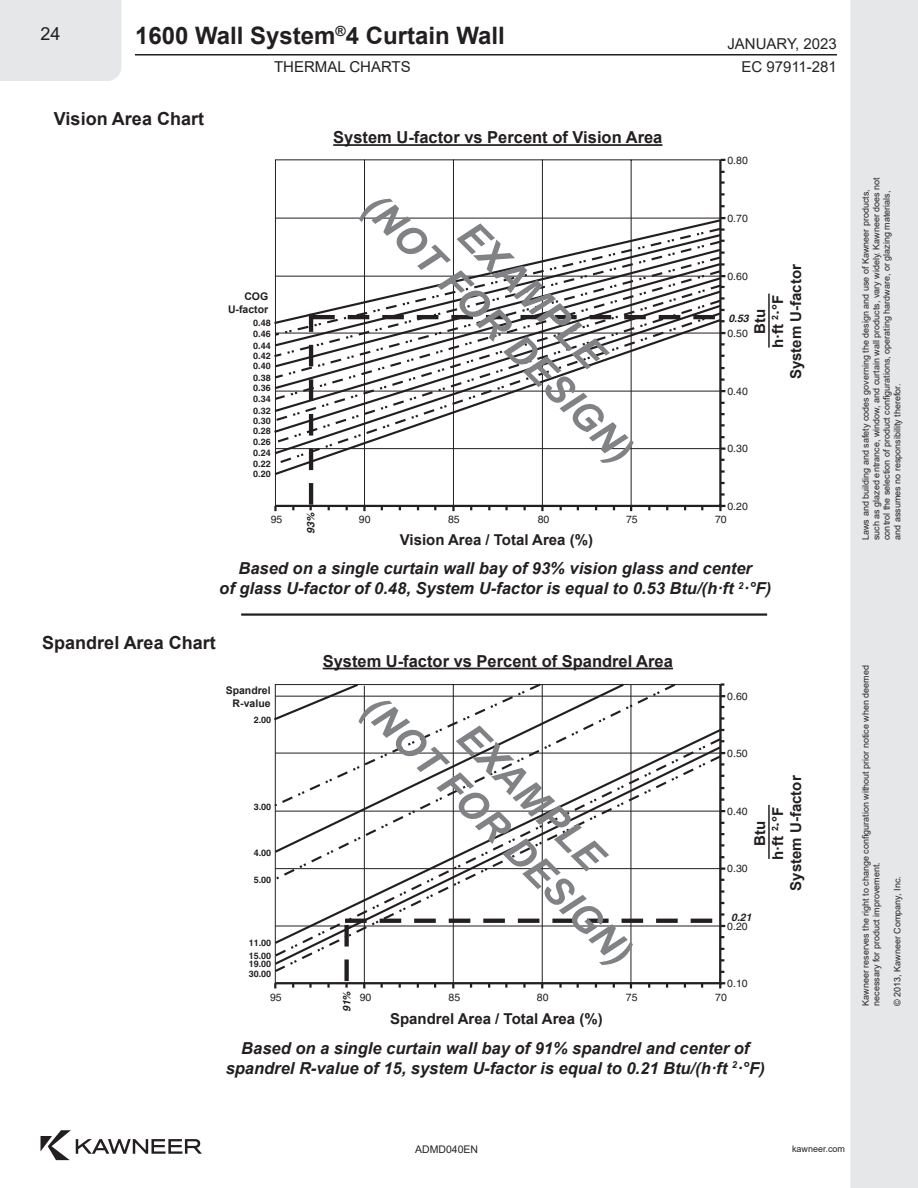
<style>
.page{position:relative;width:918px;height:1188px;background:#fff}
.page>*{position:absolute;margin:0;border:0;box-sizing:border-box;transform-origin:0 0}
.t1{font:italic 700 39px/46.8px "Arial";color:#808285;text-align:center}
.t2{font:700 24px "Arial";color:#231f20}
.t3{font:700 18px "Arial";color:#231f20}
.t4{font:18px "Arial";color:#231f20}
.t5{font:italic 700 16.5px/19.8px "Arial";color:#231f20;text-align:center}
.t6{font:700 16.5px "Arial";color:#231f20}
.t7{font:700 15px/18px "Arial";color:#231f20;text-align:center}
.t8{font:15px "Arial";color:#272324}
.t9{font:15px "Arial";color:#231f20}
.t10{font:10.5px "Helvetica";color:#231f20}
.t11{font:700 10.5px/12.6px "Arial";color:#231f20;text-align:right}
.t12{font:italic 700 10.5px "Helvetica";color:#231f20}
.t13{font:10.5px "Arial";color:#272324}
.t14{font:9px/10.5px "Arial";color:#272324}
.t15{font:700 9px/10.9px "Helvetica";color:#231f20}
.s1{color:#231f20}
</style>
<div class="page">
<div style="left:0;top:0;width:122px;height:81px;background:#e6e7e9"></div>
<svg style="left:850px;top:0;width:28px;height:1188px;background:#e7e8ea"></svg>
<div style="left:878px;top:0;width:40px;height:1188px;background:#e6e7e9"></div>
<svg style="left:40px;top:1130px;width:162px;height:30px"></svg>
<hr style="left:135px;top:54px;width:702px;height:2px;background:#231f20">
<svg style="left:345px;top:986px;width:377px;height:2px"></svg>
<svg style="left:241px;top:158px;width:528px;height:828px"></svg>
<hr style="left:333px;top:144px;width:329px;height:2px;background:#231f20">
<hr style="left:323px;top:668px;width:350px;height:1px;background:#231f20">
<hr style="left:768px;top:294px;width:2px;height:54px;background:#231f20">
<hr style="left:768px;top:805px;width:2px;height:54px;background:#231f20">
<h3 class="t4" style="left:40px;top:21px;width:22px">24</h3>
<h2 class="t2" style="left:135px;top:19px;width:371px">1600 Wall System<sup>®</sup>4 Curtain Wall</h2>
<h3 class="t9" style="left:274px;top:56px;width:138px">THERMAL CHARTS</h3>
<h3 class="t3" style="left:54px;top:106px;width:152px">Vision Area Chart</h3>
<p class="t11" style="left:228px;top:290px;width:42px">COG<br>U-factor</p>
<p class="t15" style="left:253px;top:317px;width:19px;text-align:justify">0.48<br>0.46<br>0.44<br>0.42<br>0.40</p>
<p class="t15" style="left:253px;top:372px;width:19px;line-height:10.4px">0.38<br>0.36</p>
<p class="t15" style="left:253px;top:393px;width:19px;line-height:11.9px">0.34<br>0.32</p>
<p class="t15" style="left:253px;top:415px;width:19px;text-align:justify">0.30<br>0.28<br>0.26<br>0.24<br>0.22</p>
<p class="t15" style="left:253px;top:468px;width:19px">0.20</p>
<h3 class="t6" style="left:333px;top:126px;width:331px">System U-factor vs Percent of Vision Area</h3>
<h1 class="t1" style="left:419px;top:151px;width:363px;rotate:45deg">EXAMPLE<br>(NOT FOR DESIGN)</h1>
<h3 class="t8" style="left:727px;top:33px;width:111px">JANUARY, 2023</h3>
<h3 class="t8" style="left:741px;top:56px;width:97px">EC 97911-281</h3>
<p class="t10" style="left:727px;top:154px;width:22px">0.80</p>
<p class="t10" style="left:727px;top:212px;width:22px">0.70</p>
<h3 class="t7" style="left:751px;top:379px;width:117px;rotate:-90deg">Btu<br>h·ft <sup>2</sup>·°F<br>System U-factor</h3>
<p class="t10" style="left:727px;top:270px;width:22px">0.60</p>
<p class="t12" style="left:728px;top:312px;width:25px">0.53</p>
<p class="t10" style="left:727px;top:327px;width:22px">0.50</p>
<p class="t10" style="left:727px;top:385px;width:22px">0.40</p>
<p class="t10" style="left:727px;top:443px;width:22px">0.30</p>
<p class="t10" style="left:727px;top:500px;width:22px">0.20</p>
<p class="t12" style="left:304px;top:534px;width:25px;rotate:-90deg">93%</p>
<p class="t10" style="left:271px;top:514px;width:13px">95</p>
<p class="t10" style="left:359px;top:514px;width:13px">90</p>
<p class="t10" style="left:448px;top:514px;width:13px">85</p>
<p class="t10" style="left:538px;top:514px;width:13px">80</p>
<p class="t10" style="left:626px;top:514px;width:13px">75</p>
<p class="t10" style="left:715px;top:514px;width:13px">70</p>
<h3 class="t7" style="left:400px;top:531px;width:195px">Vision Area / Total Area (%)</h3>
<h3 class="t5" style="left:219px;top:559px;width:553px">Based on a single curtain wall bay of 93% vision glass and center<br>of glass U-factor of 0.48, System U-factor is equal to 0.53 Btu/(h·ft <sup>2</sup>·°F)</h3>
<h3 class="t3" style="left:42px;top:630px;width:175px">Spandrel Area Chart</h3>
<p class="t11" style="left:226px;top:685px;width:46px">Spandrel<br>R-value</p>
<p class="t15" style="left:254px;top:714px;width:19px">2.00</p>
<p class="t15" style="left:254px;top:801px;width:19px">3.00</p>
<p class="t15" style="left:254px;top:847px;width:19px">4.00</p>
<p class="t15" style="left:254px;top:874px;width:19px">5.00</p>
<p class="t15" style="left:249px;top:936px;width:24px;line-height:12.6px">11.00<br>15.00</p>
<p class="t15" style="left:249px;top:959px;width:24px;line-height:9.4px">19.00<br>30.00</p>
<h3 class="t6" style="left:323px;top:649px;width:352px">System U-factor vs Percent of Spandrel Area</h3>
<h1 class="t1" style="left:419px;top:653px;width:363px;rotate:45deg">EXAMPLE<br>(NOT FOR DESIGN)</h1>
<p class="t10" style="left:727px;top:690px;width:22px">0.60</p>
<p class="t10" style="left:727px;top:747px;width:22px">0.50</p>
<h3 class="t7" style="left:751px;top:891px;width:117px;rotate:-90deg">Btu<br>h·ft <sup>2</sup>·°F<br>System U-factor</h3>
<p class="t10" style="left:727px;top:805px;width:22px">0.40</p>
<p class="t10" style="left:727px;top:863px;width:22px">0.30</p>
<p class="t12" style="left:731px;top:911px;width:25px">0.21</p>
<p class="t10" style="left:727px;top:920px;width:22px">0.20</p>
<p class="t10" style="left:727px;top:977px;width:22px">0.10</p>
<p class="t12" style="left:340px;top:1012px;width:25px;rotate:-90deg">91%</p>
<p class="t10" style="left:270px;top:991px;width:13px">95</p>
<p class="t10" style="left:360px;top:991px;width:13px">90</p>
<p class="t10" style="left:449px;top:991px;width:13px">85</p>
<p class="t10" style="left:537px;top:991px;width:13px">80</p>
<p class="t10" style="left:626px;top:991px;width:13px">75</p>
<p class="t10" style="left:715px;top:991px;width:13px">70</p>
<h3 class="t7" style="left:390px;top:1010px;width:214px">Spandrel Area / Total Area (%)</h3>
<h3 class="t5" style="left:226px;top:1039px;width:541px">Based on a single curtain wall bay of 91% spandrel and center of spandrel R-value of 15, system U-factor is equal to 0.21 Btu/(h·ft <sup>2</sup>·°F)</h3>
<p class="t14" style="left:861px;top:540px;width:364px;rotate:-90deg">Laws and building and safety codes governing the design and use of Kawneer products, such as glazed entrance, window, and curtain wall products, vary widely. Kawneer does not control the selection of product configurations, operating hardware, or glazing materials, and assumes no responsibility therefor.</p>
<p class="t14" style="left:861px;top:1006px;width:342px;rotate:-90deg">Kawneer reserves the right to change configuration without prior notice when deemed necessary for product improvement.</p>
<p class="t14" style="left:892px;top:1006px;width:131px;rotate:-90deg">© <span class="s1">2013</span>, Kawneer Company, Inc.</p>
<p class="t13" style="left:415px;top:1142px;width:65px">ADMD040EN</p>
<p class="t14" style="left:792px;top:1144px;width:55px">kawneer.com</p>
</div>
